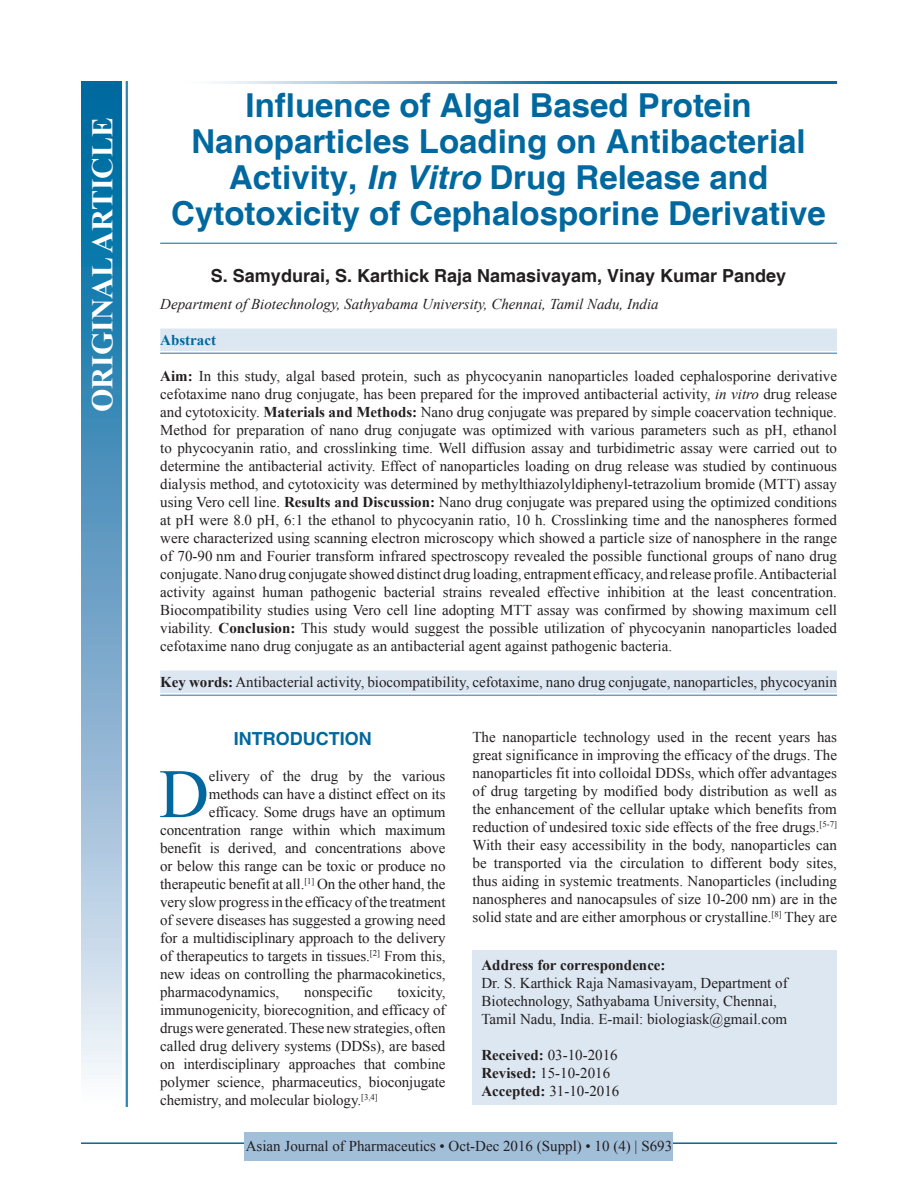
<style>
.page{position:relative;width:918px;height:1188px;background:#fff}
.page>*{position:absolute;margin:0;border:0;box-sizing:border-box;transform-origin:0 0}
.DROP_CAP_TX{font:69.3px "Times New Roman";color:#00689e}
.AT{font:700 33px/36px "Helvetica";color:#00689e;text-align:center}
.AH{font:700 30px "Times New Roman";color:#fff}
.AU{font:700 18px "Helvetica";color:#231f20}
.t1{font:700 18px "Helvetica";color:#00689e}
.ABS_1{font:15px/18px "Times New Roman";color:#231f20;text-align:justify}
.DROP_CAP_TX-2{font:15px/18px "Times New Roman";letter-spacing:-.005em;color:#231f20;text-align:justify}
.TX{font:15px/18px "Times New Roman";color:#231f20;text-align:justify}
.ADD{font:15px/18px "Times New Roman";color:#231f20}
.KWD_1_L{font:15px "Times New Roman";color:#231f20}
.AFF{font:italic 15px "Times New Roman";color:#231f20}
.RF{font:15px "Times New Roman";color:#231f20}
.HIS{font:15px/18px "Times New Roman";color:#231f20}
.ABS{font:700 15px "Times New Roman";color:#00689e}
.s1{font-style:italic}
.s2{font-weight:700}
</style>
<div class="page">
<hr style="left:81px;top:1142px;width:756px;height:2px;background:#00689e">
<div style="left:245px;top:1132px;width:428px;height:28px;background:#a2bfda"></div>
<hr style="left:160px;top:243px;width:677px;height:1px;background:#00689e">
<div style="left:160px;top:329px;width:677px;height:22px;background:#dde7f2"></div>
<hr style="left:160px;top:353px;width:677px;height:1px;background:#6d9fc6">
<div style="left:160px;top:671px;width:677px;height:22px;background:#dde7f2"></div>
<hr style="left:160px;top:695px;width:677px;height:1px;background:#6d9fc6">
<div style="left:472px;top:951px;width:365px;height:154px;background:#dde7f2"></div>
<svg style="left:215px;top:81px;width:622px;height:3px;background:#4d94bc"></svg>
<div style="left:81px;top:81px;width:41px;height:1026px;background:linear-gradient(to bottom,#005e9a,#f6f0f9)"></div>
<hr style="left:127px;top:81px;width:1px;height:1026px;background:#00689e">
<hr style="left:126px;top:81px;width:1px;height:1026px;background:#00689e">
<p class="AH" style="left:81px;top:412px;width:296px;rotate:-90deg">ORIGINAL ARTICLE</p>
<p class="AT" style="left:171px;top:89px;width:656px">Influence of Algal Based Protein Nanoparticles Loading on Antibacterial Activity, <span class="s1">In Vitro</span> Drug Release and Cytotoxicity of Cephalosporine Derivative</p>
<p class="AU" style="left:211px;top:265px;width:577px">S. Samydurai, S. Karthick Raja Namasivayam, Vinay Kumar Pandey</p>
<p class="AFF" style="left:160px;top:294px;width:500px">Department of Biotechnology, Sathyabama University, Chennai, Tamil Nadu, India</p>
<p class="ABS" style="left:160px;top:329px;width:57px">Abstract</p>
<p class="ABS_1" style="left:160px;top:367px;width:678px"><span class="s2">Aim:</span> In this study, algal based protein, such as phycocyanin nanoparticles loaded cephalosporine derivative cefotaxime nano drug conjugate, has been prepared for the improved antibacterial activity, <span class="s1">in vitro</span> drug release and cytotoxicity. <span class="s2">Materials and Methods:</span> Nano drug conjugate was prepared by simple coacervation technique.<br>Method for preparation of nano drug conjugate was optimized with various parameters such as pH, ethanol to phycocyanin ratio, and crosslinking time. Well diffusion assay and turbidimetric assay were carried out to determine the antibacterial activity. Effect of nanoparticles loading on drug release was studied by continuous dialysis method, and cytotoxicity was determined by methylthiazolyldiphenyl-tetrazolium bromide (MTT) assay using Vero cell line. <span class="s2">Results and Discussion:</span> Nano drug conjugate was prepared using the optimized conditions at pH were 8.0 pH, 6:1 the ethanol to phycocyanin ratio, 10 h. Crosslinking time and the nanospheres formed were characterized using scanning electron microscopy which showed a particle size of nanosphere in the range of 70-90 nm and Fourier transform infrared spectroscopy revealed the possible functional groups of nano drug conjugate. Nano drug conjugate showed distinct drug loading, entrapment efficacy, and release profile. Antibacterial activity against human pathogenic bacterial strains revealed effective inhibition at the least concentration.<br>Biocompatibility studies using Vero cell line adopting MTT assay was confirmed by showing maximum cell viability. <span class="s2">Conclusion:</span> This study would suggest the possible utilization of phycocyanin nanoparticles loaded cefotaxime nano drug conjugate as an antibacterial agent against pathogenic bacteria.</p>
<p class="KWD_1_L" style="left:160px;top:671px;width:678px"><span class="s2">Key words:</span> Antibacterial activity, biocompatibility, cefotaxime, nano drug conjugate, nanoparticles, phycocyanin</p>
<h1 class="t1" style="left:234px;top:728px;width:139px">INTRODUCTION</h1>
<p class="DROP_CAP_TX" style="left:159px;top:745px;width:52px">D</p>
<p class="DROP_CAP_TX-2" style="left:209px;top:767px;width:238px">elivery of the drug by the various</p>
<p class="DROP_CAP_TX-2" style="left:209px;top:785px;width:238px">methods can have a distinct effect on its</p>
<p class="DROP_CAP_TX-2" style="left:209px;top:803px;width:238px">efficacy. Some drugs have an optimum</p>
<p class="DROP_CAP_TX-2" style="left:160px;top:821px;width:287px">concentration range within which maximum</p>
<p class="DROP_CAP_TX-2" style="left:160px;top:839px;width:287px">benefit is derived, and concentrations above</p>
<p class="DROP_CAP_TX-2" style="left:160px;top:857px;width:287px">or below this range can be toxic or produce no</p>
<p class="DROP_CAP_TX-2" style="left:160px;top:875px;width:287px">therapeutic benefit at all.<sup>[1]</sup> On the other hand, the</p>
<p class="DROP_CAP_TX-2" style="left:160px;top:893px;width:287px">very slow progress in the efficacy of the treatment</p>
<p class="DROP_CAP_TX-2" style="left:160px;top:911px;width:287px">of severe diseases has suggested a growing need</p>
<p class="DROP_CAP_TX-2" style="left:160px;top:929px;width:287px">for a multidisciplinary approach to the delivery</p>
<p class="DROP_CAP_TX-2" style="left:160px;top:947px;width:287px">of therapeutics to targets in tissues.<sup>[2]</sup> From this,</p>
<p class="DROP_CAP_TX-2" style="left:160px;top:965px;width:287px">new ideas on controlling the pharmacokinetics,</p>
<p class="DROP_CAP_TX-2" style="left:160px;top:983px;width:121px">pharmacodynamics,</p>
<p class="DROP_CAP_TX-2" style="left:304px;top:983px;width:70px">nonspecific</p>
<p class="DROP_CAP_TX-2" style="left:160px;top:983px;width:287px;text-indent:237px">toxicity, immunogenicity, biorecognition, and efficacy of drugs were generated. These new strategies, often called drug delivery systems (DDSs), are based on interdisciplinary approaches that combine polymer science, pharmaceutics, bioconjugate chemistry, and molecular biology.<sup>[3,4]</sup></p>
<p class="TX" style="left:472px;top:728px;width:366px">The nanoparticle technology used in the recent years has great significance in improving the efficacy of the drugs. The nanoparticles fit into colloidal DDSs, which offer advantages of drug targeting by modified body distribution as well as the enhancement of the cellular uptake which benefits from reduction of undesired toxic side effects of the free drugs.<sup>[5-7] </sup>With their easy accessibility in the body, nanoparticles can be transported via the circulation to different body sites, thus aiding in systemic treatments. Nanoparticles (including nanospheres and nanocapsules of size 10-200 nm) are in the solid state and are either amorphous or crystalline.<sup>[8]</sup> They are</p>
<p class="ADD" style="left:482px;top:956px;width:308px"><span class="s2">Address for correspondence:<br></span>Dr. S. Karthick Raja Namasivayam, Department of Biotechnology, Sathyabama University, Chennai, Tamil Nadu, India. E-mail: biologiask@gmail.com</p>
<p class="HIS" style="left:482px;top:1046px;width:139px"><span class="s2">Received:</span> 03-10-2016<br><span class="s2">Revised:</span> 15-10-2016<br><span class="s2">Accepted:</span> 31-10-2016</p>
<p class="RF" style="left:246px;top:1136px;width:428px">Asian Journal of Pharmaceutics • Oct-Dec 2016 (Suppl) • 10 (4) | S693</p>
</div>
